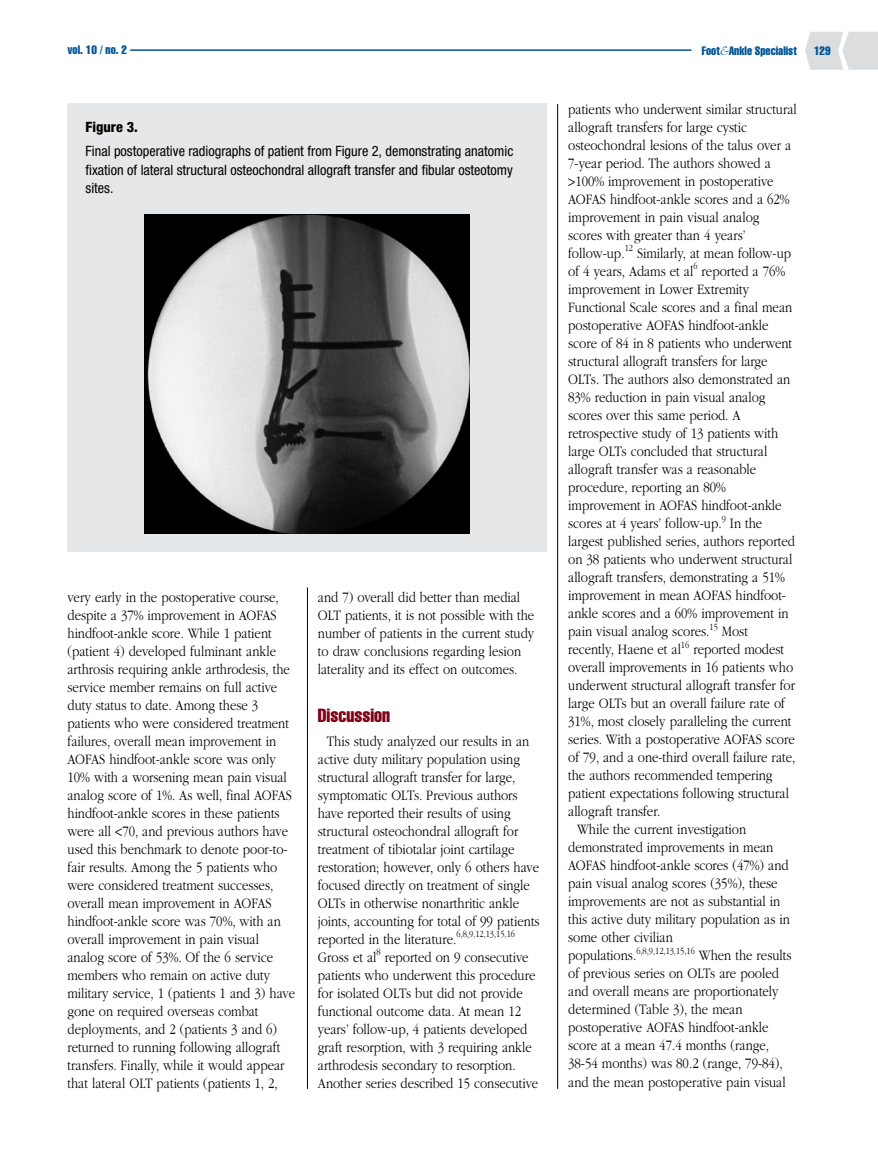
<style>
.page{position:relative;width:878px;height:1175px;background:#fff}
.page>*{position:absolute;margin:0;border:0;box-sizing:border-box;transform-origin:0 0}
.t1{font:18.75px "Helvetica LT Std Comp";color:#7d0318}
.t2{font:300 15px/18px "ITC Garamond Std";color:#000;scale:.85 1}
.t3{font:condensed 14.25px/18px "Helvetica Neue LT Std";color:#000;text-align:justify}
.t4{font:800 condensed 14.25px "Helvetica Neue LT Std";color:#000}
.t5{font:12px "Helvetica LT Std Comp";color:#005496}
.t6{font:300 9.75px "ITC Garamond Std";color:#000;scale:.85 1}
.s1{font-family:"ITC Garamond Std";font-weight:300;font-style:italic;font-size:13.5px}
</style>
<div class="page">
<hr style="left:557px;top:104px;width:1px;height:984px;background:#000">
<hr style="left:130px;top:49px;width:561px;height:2px;background:#005496">
<svg style="left:805px;top:32px;width:73px;height:38px;background:#dfe0e1"></svg>
<hr style="left:307px;top:587px;width:1px;height:501px;background:#000">
<div style="left:68px;top:104px;width:478px;height:448px;background:#e6e7e8"></div>
<img style="left:145px;top:214px;width:324px;height:320px">
<p class="t5" style="left:68px;top:42px;width:61px">vol. 10 / no. 2</p>
<p class="t5" style="left:701px;top:43px;width:97px">Foot <span class="s1">&amp;</span> Ankle Specialist</p>
<p class="t5" style="left:814px;top:43px;width:18px">129</p>
<p class="t4" style="left:86px;top:118px;width:54px">Figure 3.</p>
<p class="t3" style="left:86px;top:142px;width:429px">Final postoperative radiographs of patient from Figure 2, demonstrating anatomic fixation of lateral structural osteochondral allograft transfer and fibular osteotomy sites.</p>
<p class="t2" style="left:68px;top:588px;width:269px">very early in the postoperative course, despite a 37% improvement in AOFAS hindfoot-ankle score. While 1 patient (patient 4) developed fulminant ankle arthrosis requiring ankle arthrodesis, the service member remains on full active duty status to date. Among these 3 patients who were considered treatment failures, overall mean improvement in AOFAS hindfoot-ankle score was only 10% with a worsening mean pain visual analog score of 1%. As well, final AOFAS hindfoot-ankle scores in these patients were all &lt;70, and previous authors have used this benchmark to denote poor-to&shy;fair results. Among the 5 patients who were considered treatment successes, overall mean improvement in AOFAS hindfoot-ankle score was 70%, with an overall improvement in pain visual analog score of 53%. Of the 6 service members who remain on active duty military service, 1 (patients 1 and 3) have gone on required overseas combat deployments, and 2 (patients 3 and 6) returned to running following allograft transfers. Finally, while it would appear that lateral OLT patients (patients 1, 2,</p>
<p class="t2" style="left:318px;top:588px;width:256px">and 7) overall did better than medial OLT patients, it is not possible with the number of patients in the current study to draw conclusions regarding lesion laterality and its effect on outcomes.</p>
<p class="t1" style="left:318px;top:703px;width:74px">Discussion</p>
<p class="t2" style="left:318px;top:732px;width:262px;text-indent:9px">This study analyzed our results in an active duty military population using structural allograft transfer for large, symptomatic OLTs. Previous authors have reported their results of using structural osteochondral allograft for treatment of tibiotalar joint cartilage restoration; however, only 6 others have focused directly on treatment of single OLTs in otherwise nonarthritic ankle joints, accounting for total of 99 patients reported in the literature.</p>
<p class="t6" style="left:456px;top:928px;width:70px">6,8,9,12,13,15,16</p>
<p class="t2" style="left:318px;top:948px;width:71px">Gross et al</p>
<p class="t6" style="left:376px;top:946px;width:6px">8</p>
<p class="t2" style="left:318px;top:948px;width:261px;text-indent:67px">reported on 9 consecutive patients who underwent this procedure for isolated OLTs but did not provide functional outcome data. At mean 12 years’ follow-up, 4 patients developed graft resorption, with 3 requiring ankle arthrodesis secondary to resorption.<br>Another series described 15 consecutive</p>
<p class="t2" style="left:568px;top:101px;width:270px">patients who underwent similar structural allograft transfers for large cystic osteochondral lesions of the talus over a 7-year period. The authors showed a &gt;100% improvement in postoperative AOFAS hindfoot-ankle scores and a 62% improvement in pain visual analog scores with greater than 4 years’ follow-up.</p>
<p class="t6" style="left:624px;top:243px;width:11px">12</p>
<p class="t2" style="left:568px;top:245px;width:264px;text-indent:69px">Similarly, at mean follow-up of 4 years, Adams et al</p>
<p class="t6" style="left:693px;top:261px;width:6px">6</p>
<p class="t2" style="left:568px;top:263px;width:265px;text-indent:133px">reported a 76% improvement in Lower Extremity Functional Scale scores and a final mean postoperative AOFAS hindfoot-ankle score of 84 in 8 patients who underwent structural allograft transfers for large OLTs. The authors also demonstrated an 83% reduction in pain visual analog scores over this same period. A retrospective study of 13 patients with large OLTs concluded that structural allograft transfer was a reasonable procedure, reporting an 80% improvement in AOFAS hindfoot-ankle scores at 4 years’ follow-up.</p>
<p class="t6" style="left:721px;top:513px;width:6px">9</p>
<p class="t2" style="left:568px;top:515px;width:268px;text-indent:162px">In the largest published series, authors reported on 38 patients who underwent structural allograft transfers, demonstrating a 51% improvement in mean AOFAS hindfoot&shy;ankle scores and a 60% improvement in pain visual analog scores.</p>
<p class="t6" style="left:709px;top:621px;width:11px">15</p>
<p class="t2" style="left:722px;top:623px;width:32px">Most</p>
<p class="t2" style="left:568px;top:641px;width:134px">recently, Haene et al</p>
<p class="t6" style="left:681px;top:639px;width:11px">16</p>
<p class="t2" style="left:693px;top:641px;width:108px">reported modest</p>
<p class="t2" style="left:568px;top:659px;width:266px">overall improvements in 16 patients who</p>
<p class="t2" style="left:568px;top:677px;width:268px">underwent structural allograft transfer for</p>
<p class="t2" style="left:568px;top:695px;width:257px">large OLTs but an overall failure rate of</p>
<p class="t2" style="left:568px;top:713px;width:264px">31%, most closely paralleling the current</p>
<p class="t2" style="left:568px;top:731px;width:268px">series. With a postoperative AOFAS score</p>
<p class="t2" style="left:568px;top:749px;width:269px">of 79, and a one-third overall failure rate,</p>
<p class="t2" style="left:568px;top:767px;width:242px">the authors recommended tempering</p>
<p class="t2" style="left:568px;top:785px;width:261px">patient expectations following structural</p>
<p class="t2" style="left:568px;top:803px;width:110px">allograft transfer.</p>
<p class="t2" style="left:577px;top:821px;width:200px">While the current investigation</p>
<p class="t2" style="left:568px;top:839px;width:243px">demonstrated improvements in mean</p>
<p class="t2" style="left:568px;top:857px;width:261px">AOFAS hindfoot-ankle scores (47%) and</p>
<p class="t2" style="left:568px;top:875px;width:248px">pain visual analog scores (35%), these</p>
<p class="t2" style="left:568px;top:893px;width:251px">improvements are not as substantial in</p>
<p class="t2" style="left:568px;top:911px;width:262px">this active duty military population as in</p>
<p class="t2" style="left:568px;top:929px;width:125px">some other civilian</p>
<p class="t2" style="left:568px;top:947px;width:82px">populations.</p>
<p class="t6" style="left:636px;top:945px;width:70px">6,8,9,12,13,15,16</p>
<p class="t2" style="left:568px;top:947px;width:264px;text-indent:131px">When the results of previous series on OLTs are pooled and overall means are proportionately determined (Table 3), the mean postoperative AOFAS hindfoot-ankle score at a mean 47.4 months (range, 38-54 months) was 80.2 (range, 79-84), and the mean postoperative pain visual</p>
</div>
